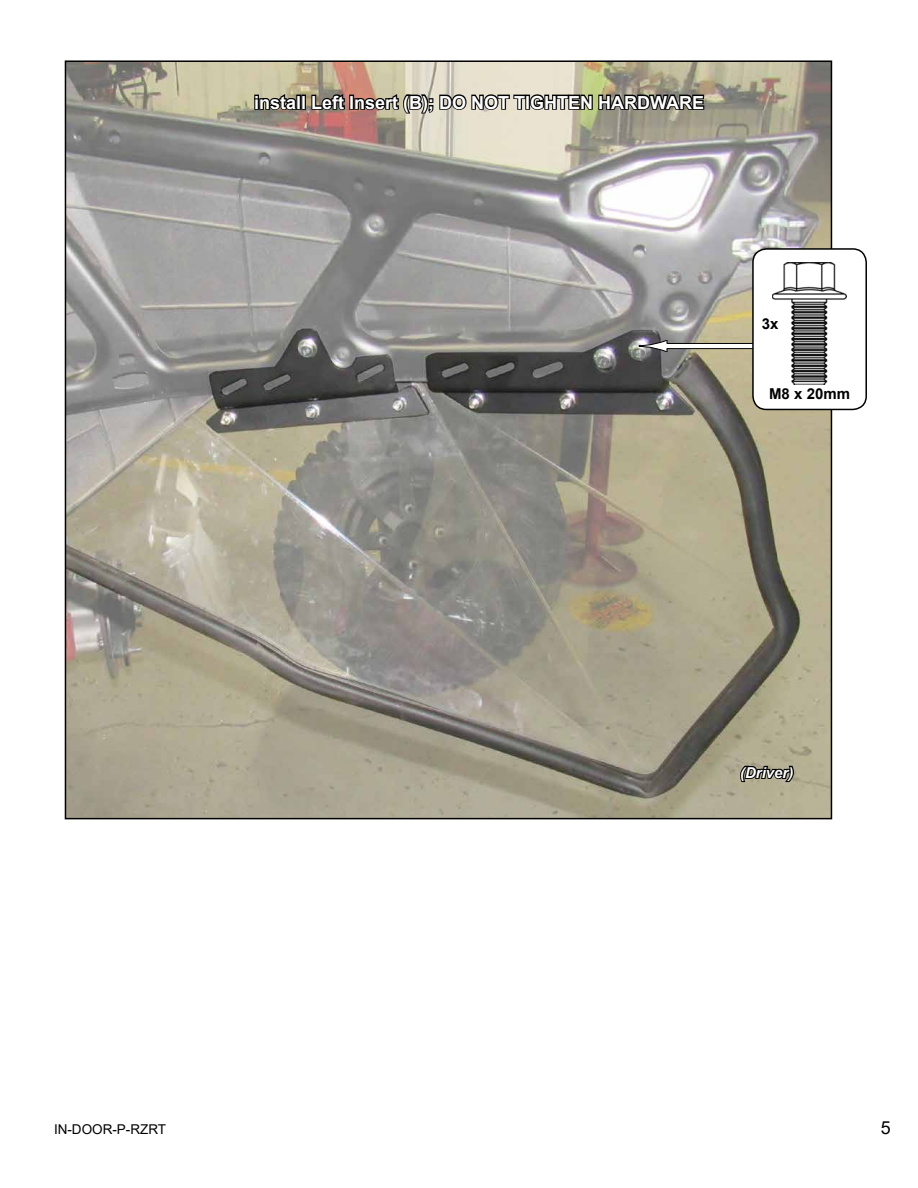
<style>
.page{position:relative;width:918px;height:1188px;background:#fff}
.page>*{position:absolute;margin:0;border:0;box-sizing:border-box;transform-origin:0 0}
.t1{font:700 18px "Arial";color:#fff}
.t2{font:18px "Arial";color:#000}
.t3{font:700 15px "Arial";color:#000}
.t4{font:italic 700 15px "Arial";color:#fff}
.t5{font:13.5px "Arial";color:#000}
</style>
<div class="page">
<img style="left:68px;top:63px;width:761px;height:753px">
<svg style="left:738px;top:764px;width:58px;height:19px"></svg>
<div style="left:667px;top:343px;width:165px;height:6px;background:#fff"></div>
<div style="left:666px;top:343px;width:166px;height:6px;border:1px solid #000"></div>
<svg style="left:639px;top:339px;width:29px;height:14px"></svg>
<div style="left:753px;top:249px;width:113px;height:160px;background:#fff;border-radius:14px"></div>
<div style="left:752px;top:248px;width:115px;height:162px;border:2px solid #000;border-radius:14px"></div>
<img style="left:773px;top:262px;width:73px;height:122px">
<svg style="left:254px;top:90px;width:45px;height:22px"></svg>
<div style="left:296px;top:95px;width:5px;height:15px;border:2px solid #000"></div>
<div style="left:301px;top:95px;width:5px;height:15px;border:2px solid #000"></div>
<svg style="left:310px;top:92px;width:36px;height:20px"></svg>
<div style="left:349px;top:95px;width:5px;height:15px;border:2px solid #000"></div>
<svg style="left:353px;top:90px;width:352px;height:26px;background:#746f62"></svg>
<p class="t1" style="left:254px;top:90px;width:451px">install Left Insert (B); DO NOT TIGHTEN HARDWARE</p>
<p class="t3" style="left:762px;top:313px;width:18px">3x</p>
<p class="t3" style="left:769px;top:383px;width:82px">M8 x 20mm</p>
<p class="t4" style="left:740px;top:763px;width:55px">(Driver)</p>
<p class="t5" style="left:54px;top:1120px;width:114px">IN-DOOR-P-RZRT</p>
<p class="t2" style="left:881px;top:1115px;width:12px">5</p>
</div>
